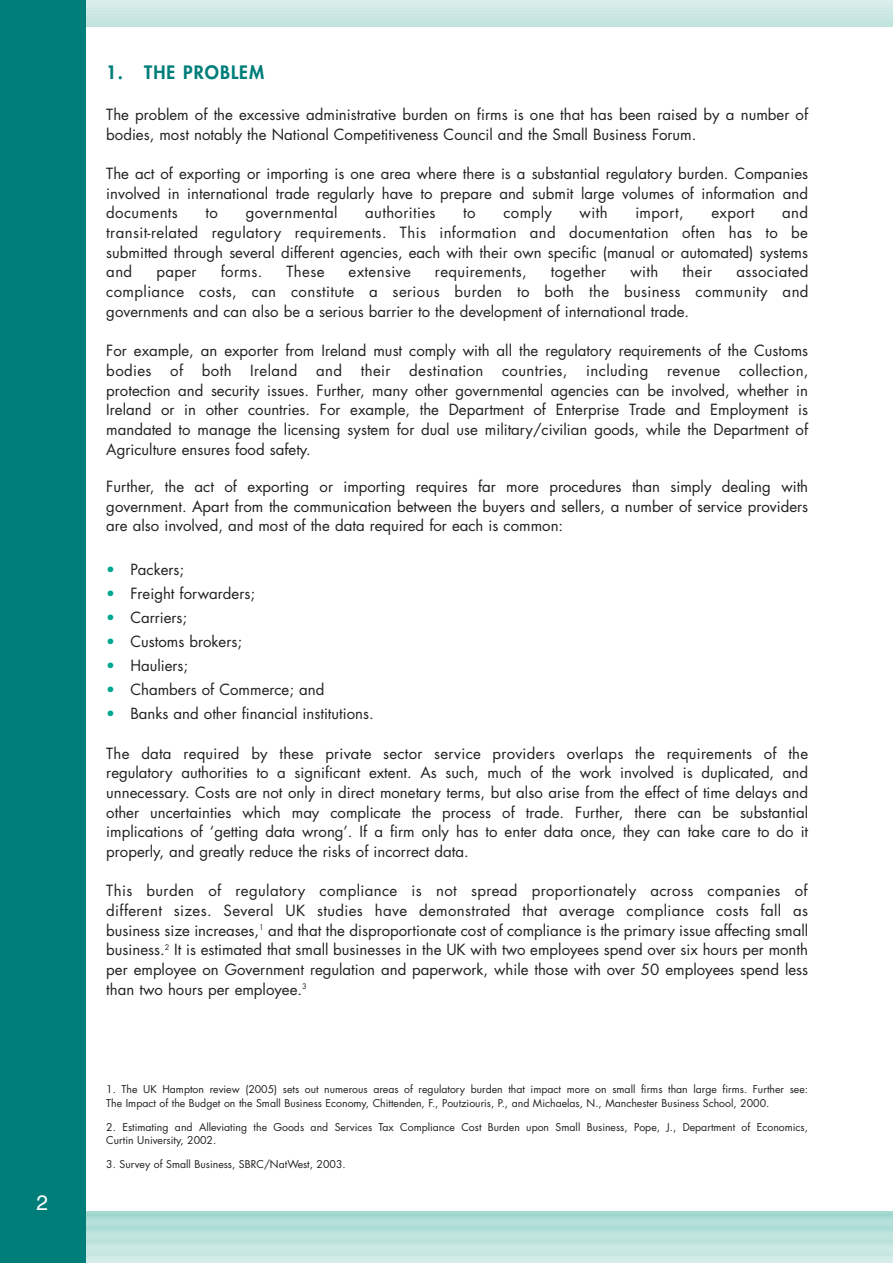
<style>
.page{position:relative;width:893px;height:1263px;background:#fff}
.page>*{position:absolute;margin:0;border:0;box-sizing:border-box;transform-origin:0 0}
.t1{font:21px "Helvetica";color:#fff}
.t2{font:800 18px "Futura";letter-spacing:.06em;color:#007e7a}
.t3{font:15px/19.6px "Futura";color:#231f20;text-align:justify}
.t4{font:15px "Futura";letter-spacing:.025em;color:#231f20}
.t5{font:10.5px/13.8px "Futura";color:#231f20}
.s1{color:#00a78f}
</style>
<div class="page">
<hr style="left:15px;top:23px;width:878px;height:3px;background:#b5dfd8">
<hr style="left:15px;top:20px;width:878px;height:4px;background:#c0e4de">
<hr style="left:15px;top:20px;width:878px;height:3px;background:#b8e1da">
<hr style="left:15px;top:17px;width:878px;height:4px;background:#c2e5e0">
<hr style="left:15px;top:17px;width:878px;height:3px;background:#bce2dc">
<hr style="left:15px;top:14px;width:878px;height:4px;background:#c7e6e1">
<hr style="left:15px;top:14px;width:878px;height:3px;background:#c1e4de">
<hr style="left:15px;top:11px;width:878px;height:3px;background:#c4e5e0">
<hr style="left:15px;top:8px;width:878px;height:3px;background:#c8e7e2">
<hr style="left:15px;top:5px;width:878px;height:3px;background:#cce8e3">
<hr style="left:15px;top:2px;width:878px;height:3px;background:#d0eae6">
<hr style="left:15px;top:0;width:878px;height:2px;background:#d3ece8">
<hr style="left:0;top:1259px;width:893px;height:4px;background:#d6ece8">
<hr style="left:0;top:1255px;width:893px;height:4px;background:#d0eae6">
<hr style="left:0;top:1254px;width:893px;height:3px;background:#c7e6e1">
<hr style="left:0;top:1251px;width:893px;height:3px;background:#c4e5df">
<hr style="left:0;top:1247px;width:893px;height:4px;background:#cce8e4">
<hr style="left:0;top:1243px;width:893px;height:4px;background:#c8e7e1">
<hr style="left:0;top:1241px;width:893px;height:3px;background:#b9e1db">
<hr style="left:0;top:1238px;width:893px;height:3px;background:#b6e0d9">
<hr style="left:0;top:1234px;width:893px;height:4px;background:#c1e4de">
<hr style="left:0;top:1230px;width:893px;height:4px;background:#bde3dc">
<hr style="left:0;top:1228px;width:893px;height:4px;background:#b9e2dc">
<hr style="left:0;top:1227px;width:893px;height:4px;background:#b5e0d9">
<hr style="left:0;top:1227px;width:893px;height:3px;background:#aadbd3">
<hr style="left:0;top:1224px;width:893px;height:3px;background:#a7dad2">
<hr style="left:0;top:1221px;width:893px;height:4px;background:#b6e0d9">
<hr style="left:0;top:1217px;width:893px;height:4px;background:#b2dfd8">
<hr style="left:0;top:1214px;width:893px;height:4px;background:#aadcd5">
<hr style="left:0;top:1214px;width:893px;height:3px;background:#9cd6ce">
<hr style="left:0;top:1212px;width:893px;height:2px;background:#99d5cd">
<div style="left:0;top:0;width:85px;height:1263px;background:#007e7a"></div>
<h1 class="t1" style="left:36px;top:1195px;width:13px">2</h1>
<p class="t2" style="left:106px;top:64px;width:159px">1. THE PROBLEM</p>
<p class="t3" style="left:106px;top:106px;width:703px">The problem of the excessive administrative burden on firms is one that has been raised by a number of bodies, most notably the National Competitiveness Council and the Small Business Forum.</p>
<p class="t3" style="left:106px;top:165px;width:703px">The act of exporting or importing is one area where there is a substantial regulatory burden. Companies involved in international trade regularly have to prepare and submit large volumes of information and documents</p>
<p class="t3" style="left:106px;top:204px;width:703px;text-indent:676px">and transit-related regulatory requirements. This information and documentation often has to be submitted through several different agencies, each with their own specific (manual or automated) systems and</p>
<p class="t3" style="left:206px;top:204px;width:14px">to</p>
<p class="t4" style="left:246px;top:206px;width:93px">governmental</p>
<p class="t4" style="left:365px;top:206px;width:72px">authorities</p>
<p class="t3" style="left:463px;top:204px;width:14px">to</p>
<p class="t3" style="left:503px;top:204px;width:50px">comply</p>
<p class="t3" style="left:580px;top:204px;width:29px">with</p>
<p class="t3" style="left:635px;top:204px;width:50px">import,</p>
<p class="t3" style="left:711px;top:204px;width:45px">export</p>
<p class="t3" style="left:156px;top:263px;width:42px">paper</p>
<p class="t3" style="left:221px;top:263px;width:43px">forms.</p>
<p class="t3" style="left:287px;top:263px;width:40px">These</p>
<p class="t4" style="left:349px;top:265px;width:64px">extensive</p>
<p class="t4" style="left:435px;top:265px;width:93px">requirements,</p>
<p class="t4" style="left:551px;top:265px;width:57px">together</p>
<p class="t3" style="left:630px;top:263px;width:29px">with</p>
<p class="t3" style="left:682px;top:263px;width:31px">their</p>
<p class="t3" style="left:106px;top:263px;width:704px;text-indent:630px">associated compliance costs, can constitute a serious burden to both the business community and governments and can also be a serious barrier to the development of international trade.</p>
<p class="t3" style="left:106px;top:342px;width:704px">For example, an exporter from Ireland must comply with all the regulatory requirements of the Customs bodies of both Ireland and their destination countries, including revenue collection, protection and security issues. Further, many other governmental agencies can be involved, whether in Ireland or in other countries. For example, the Department of Enterprise Trade and Employment is mandated to manage the licensing system for dual use military/civilian goods, while the Department of Agriculture ensures food safety.</p>
<p class="t3" style="left:106px;top:478px;width:703px">Further, the act of exporting or importing requires far more procedures than simply dealing with government. Apart from the communication between the buyers and sellers, a number of service providers are also involved, and most of the data required for each is common:</p>
<p class="t3" style="left:106px;top:561px;width:79px"><span class="s1">•</span> Packers;</p>
<p class="t3" style="left:106px;top:585px;width:150px"><span class="s1">•</span> Freight forwarders;</p>
<p class="t3" style="left:106px;top:609px;width:82px"><span class="s1">•</span> Carriers;</p>
<p class="t3" style="left:106px;top:633px;width:137px"><span class="s1">•</span> Customs brokers;</p>
<p class="t3" style="left:106px;top:657px;width:83px"><span class="s1">•</span> Hauliers;</p>
<p class="t3" style="left:106px;top:681px;width:220px"><span class="s1">•</span> Chambers of Commerce; and</p>
<p class="t3" style="left:106px;top:705px;width:269px"><span class="s1">•</span> Banks and other financial institutions.</p>
<p class="t3" style="left:106px;top:744px;width:703px">The data required by these private sector service providers overlaps the requirements of the regulatory authorities to a significant extent. As such, much of the work involved is duplicated, and unnecessary. Costs are not only in direct monetary terms, but also arise from the effect of time delays and other uncertainties which may complicate the process of trade. Further, there can be substantial implications of ‘getting data wrong’. If a firm only has to enter data once, they can take care to do it properly, and greatly reduce the risks of incorrect data.</p>
<p class="t3" style="left:106px;top:882px;width:703px">This burden of regulatory compliance is not spread proportionately across companies of different sizes. Several UK studies have demonstrated that average compliance costs fall as business size increases,<sup>1</sup> and that the disproportionate cost of compliance is the primary issue affecting small business.<sup>2</sup> It is estimated that small businesses in the UK with two employees spend over six hours per month per employee on Government regulation and paperwork, while those with over 50 employees spend less than two hours per employee.<sup>3</sup></p>
<p class="t5" style="left:106px;top:1083px;width:703px">1. The UK Hampton review (2005) sets out numerous areas of regulatory burden that impact more on small firms than large firms. Further see:<br>The Impact of the Budget on the Small Business Economy, Chittenden, F., Poutziouris, P., and Michaelas, N., Manchester Business School, 2000.</p>
<p class="t5" style="left:106px;top:1121px;width:703px">2. Estimating and Alleviating the Goods and Services Tax Compliance Cost Burden upon Small Business, Pope, J., Department of Economics,<br>Curtin University, 2002.</p>
<p class="t5" style="left:106px;top:1158px;width:241px">3. Survey of Small Business, SBRC/NatWest, 2003.</p>
</div>
